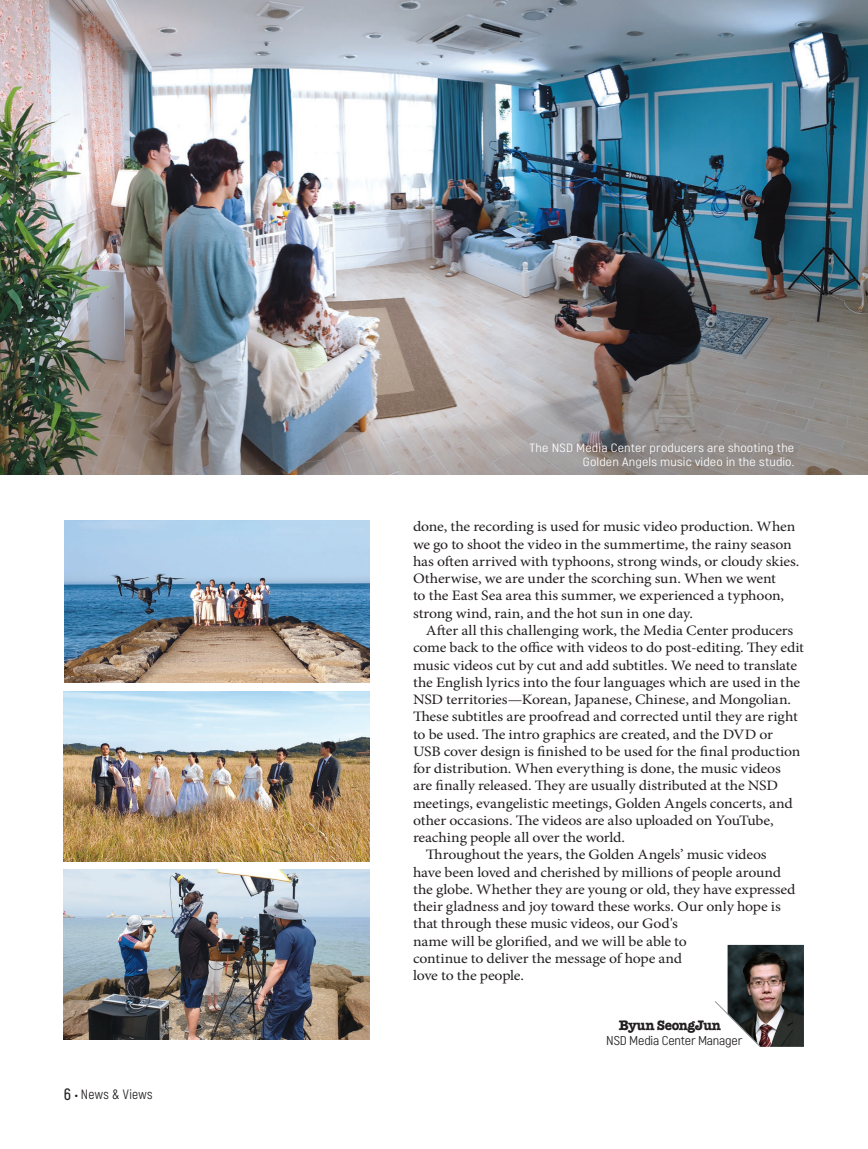
<style>
.page{position:relative;width:868px;height:1149px;background:#fff}
.page>*{position:absolute;margin:0;border:0;box-sizing:border-box;transform-origin:0 0}
.h-본문{font:14.4px/17.2px "Minion Pro";letter-spacing:-.01em;color:#231f20;scale:1.09 1}
.임-본문-1{font:700 14.25px "American Typewriter";letter-spacing:-.03em;color:#231f20;scale:.95 1}
.t1{font:13.5px "Akrobat";letter-spacing:.02em;color:#231f20}
.임-본문-1-2{font:12.75px "Akrobat";letter-spacing:-.015em;color:#231f20;scale:1.1 1}
.h-사진설명1{font:12px/14.2px "Akrobat";letter-spacing:.01em;color:#fff;text-align:right;scale:1.17 1}
.s1{font-weight:600;font-size:16.5px}
</style>
<div class="page">
<img style="left:0;top:0;width:867px;height:474px">
<img style="left:64px;top:520px;width:305px;height:162px">
<img style="left:64px;top:691px;width:305px;height:169px">
<img style="left:64px;top:869px;width:305px;height:169px">
<img style="left:727px;top:944px;width:76px;height:102px">
<svg style="left:715px;top:999px;width:46px;height:48px"></svg>
<p class="t1" style="left:64px;top:1085px;width:90px"><span class="s1">6 •</span> News &amp; Views</p>
<p class="h-사진설명1" style="left:529px;top:440px;width:228px">The NSD Media Center producers are shooting the<br>Golden Angels music video in the studio.</p>
<p class="h-본문" style="left:413px;top:518px;width:356px">done, the recording is used for music video production. When we go to shoot the video in the summertime, the rainy season has often arrived with typhoons, strong winds, or cloudy skies.<br>Otherwise, we are under the scorching sun. When we went<br>to the East Sea area this summer, we experienced a typhoon, strong wind, rain, and the hot sun in one day.</p>
<p class="h-본문" style="left:413px;top:621px;width:360px;text-indent:13px">After all this challenging work, the Media Center producers come back to the office with videos to do post-editing. They edit music videos cut by cut and add subtitles. We need to translate the English lyrics into the four languages which are used in the NSD territories—Korean, Japanese, Chinese, and Mongolian.<br>These subtitles are proofread and corrected until they are right to be used. The intro graphics are created, and the DVD or USB cover design is finished to be used for the final production for distribution. When everything is done, the music videos<br>are finally released. They are usually distributed at the NSD meetings, evangelistic meetings, Golden Angels concerts, and other occasions. The videos are also uploaded on YouTube, reaching people all over the world.</p>
<p class="h-본문" style="left:413px;top:846px;width:352px;text-indent:13px">Throughout the years, the Golden Angels’ music videos have been loved and cherished by millions of people around the globe. Whether they are young or old, they have expressed their gladness and joy toward these works. Our only hope is that through these music videos, our God's<br>name will be glorified, and we will be able to<br>continue to deliver the message of hope and<br>love to the people.</p>
<p class="임-본문-1" style="left:618px;top:1015px;width:109px">Byun SeongJun</p>
<p class="임-본문-1-2" style="left:606px;top:1032px;width:125px">NSD Media Center Manager</p>
</div>
